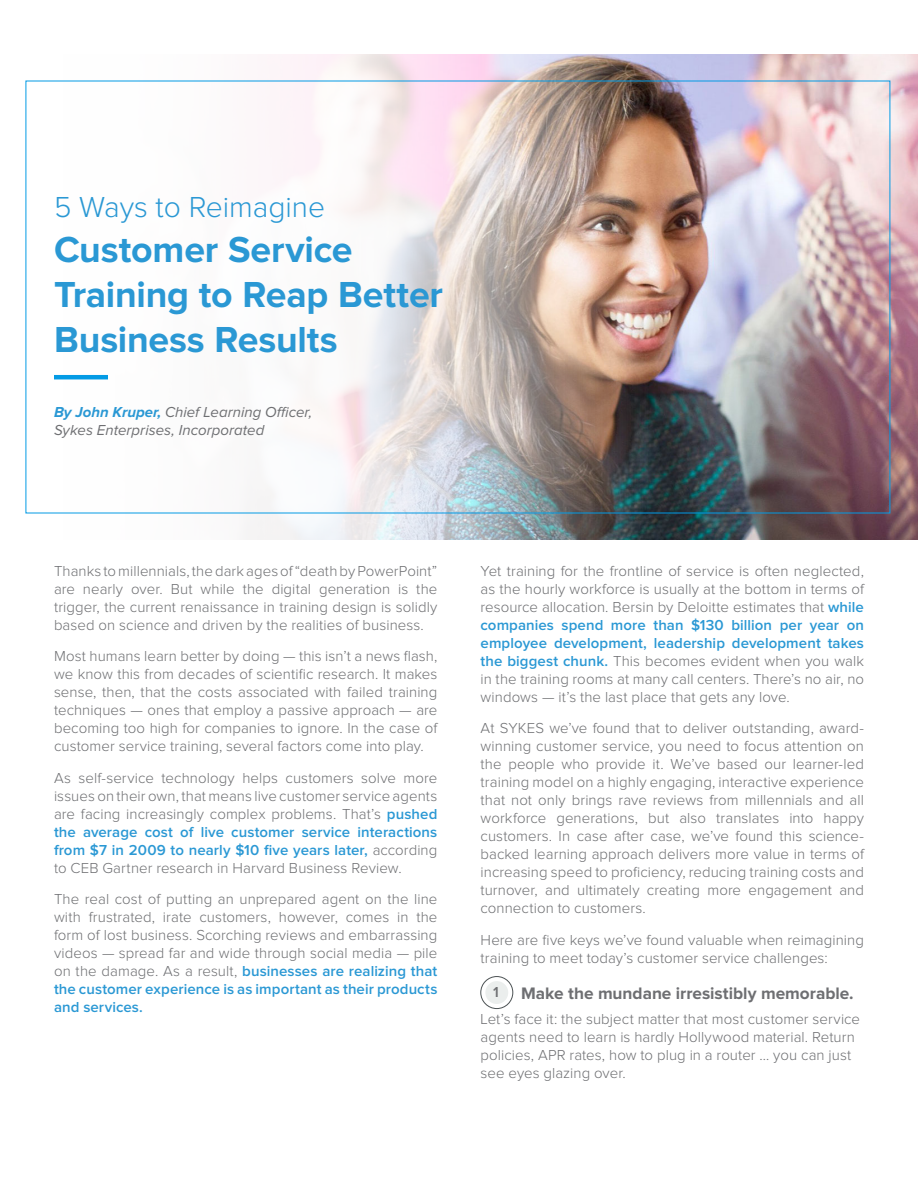
<style>
.page{position:relative;width:918px;height:1188px;background:#fff}
.page>*{position:absolute;margin:0;border:0;box-sizing:border-box;transform-origin:0 0}
.t1{font:700 37.5px "Proxima Nova";letter-spacing:-.005em;color:#2a98d4}
.t2{font:300 30px "Proxima Nova";color:#2a98d4}
.bulleted_list{font:700 17.25px "Proxima Nova";color:#6e6f72}
.normal_paragraph{font:300 15px/18px "Proxima Nova";letter-spacing:.005em;color:#6e6f72;text-align:justify}
.bulleted_list-2{font:300 15px/18px "Proxima Nova";letter-spacing:.005em;color:#6e6f72}
.t3{font:italic 15px "Proxima Nova";color:#6e6f72}
.spacing__125{font:600 15px "Proxima Nova";color:#6e6f72}
.s1{font-weight:700;color:#2a98d4}
.s2{font-weight:600;color:#2a98d4}
</style>
<div class="page">
<img style="left:648px;top:54px;width:270px;height:486px">
<img style="left:25px;top:54px;width:623px;height:486px">
<div style="left:481px;top:976px;width:32px;height:33px;border:1px solid #4c5254;border-radius:50%"></div>
<div style="left:485px;top:981px;width:23px;height:23px;background:#ebeeed;border-radius:50%"></div>
<hr style="left:54px;top:375px;width:54px;height:4px;background:#039be5">
<p class="t2" style="left:54px;top:194px;width:273px">5 Ways to Reimagine</p>
<p class="t1" style="left:54px;top:233px;width:300px">Customer Service</p>
<p class="t1" style="left:54px;top:278px;width:391px">Training to Reap Better</p>
<p class="t1" style="left:54px;top:323px;width:285px">Business Results</p>
<p class="t3" style="left:54px;top:405px;width:260px"><span class="s1">By John Kruper,</span> Chief Learning Officer,</p>
<p class="t3" style="left:54px;top:423px;width:212px">Sykes Enterprises, Incorporated</p>
<p class="normal_paragraph" style="left:54px;top:562px;width:385px">Thanks to millennials, the dark ages of “death by PowerPoint” are nearly over. But while the digital generation is the trigger, the current renaissance in training design is solidly based on science and driven by the realities of business.</p>
<p class="normal_paragraph" style="left:54px;top:648px;width:385px">Most humans learn better by doing — this isn’t a news flash, we know this from decades of scientific research. It makes sense, then, that the costs associated with failed training techniques — ones that employ a passive approach — are becoming too high for companies to ignore. In the case of customer service training, several factors come into play.</p>
<p class="normal_paragraph" style="left:54px;top:769px;width:385px">As self-service technology helps customers solve more issues on their own, that means live customer service agents are facing increasingly complex problems. That’s <span class="s2">pushed the average cost of live customer service interactions from $7 in 2009 to nearly $10 five years later,</span> according to CEB Gartner research in Harvard Business Review.</p>
<p class="normal_paragraph" style="left:54px;top:891px;width:385px">The real cost of putting an unprepared agent on the line with frustrated, irate customers, however, comes in the form of lost business. Scorching reviews and embarrassing videos — spread far and wide through social media — pile on the damage. As a result, <span class="s2">businesses are realizing that the customer experience is as important as their products and services.</span></p>
<p class="normal_paragraph" style="left:481px;top:562px;width:385px">Yet training for the frontline of service is often neglected, as the hourly workforce is usually at the bottom in terms of resource allocation. Bersin by Deloitte estimates that <span class="s2">while companies spend more than $130 billion per year on employee development, leadership development takes the biggest chunk.</span> This becomes evident when you walk in the training rooms at many call centers. There’s no air, no windows — it’s the last place that gets any love.</p>
<p class="normal_paragraph" style="left:481px;top:720px;width:385px">At SYKES we’ve found that to deliver outstanding, award&shy;winning customer service, you need to focus attention on the people who provide it. We’ve based our learner-led training model on a highly engaging, interactive experience that not only brings rave reviews from millennials and all workforce generations, but also translates into happy customers. In case after case, we’ve found this science&shy;backed learning approach delivers more value in terms of increasing speed to proficiency, reducing training costs and turnover, and ultimately creating more engagement and connection to customers.</p>
<p class="normal_paragraph" style="left:481px;top:931px;width:385px">Here are five keys we’ve found valuable when reimagining training to meet today’s customer service challenges:</p>
<p class="bulleted_list" style="left:521px;top:986px;width:334px">Make the mundane irresistibly memorable.</p>
<p class="bulleted_list-2" style="left:481px;top:1011px;width:381px">Let’s face it: the subject matter that most customer service agents need to learn is hardly Hollywood material. Return policies, APR rates, how to plug in a router … you can just see eyes glazing over.</p>
<p class="spacing__125" style="left:493px;top:985px;width:7px">1</p>
</div>
